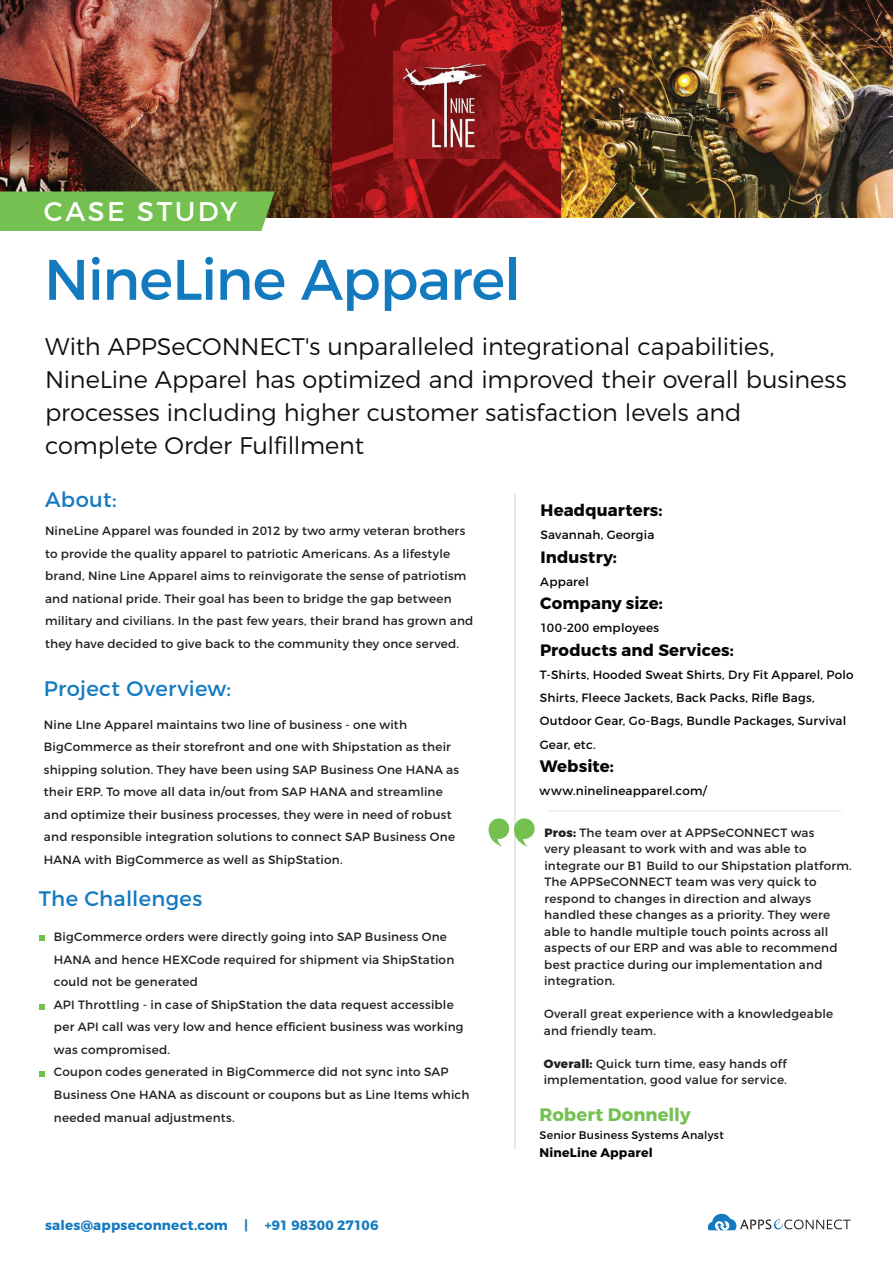
<style>
.page{position:relative;width:893px;height:1263px;background:#fff}
.page>*{position:absolute;margin:0;border:0;box-sizing:border-box;transform-origin:0 0}
.t1{font:57px "Montserrat";letter-spacing:-.02em;color:#147ac0}
.t2{font:27px "Montserrat";letter-spacing:.09em;color:#fff}
.t3{font:300 24px/33px "Montserrat";letter-spacing:-.005em;color:#0d1113}
.t4{font:21px "Montserrat";letter-spacing:.015em;color:#147ac0}
.t5{font:700 18px "Montserrat";color:#74c151}
.t6{font:700 16.5px "Montserrat";letter-spacing:.005em;color:#050504}
.t7{font:700 13.5px "Montserrat";letter-spacing:.015em;color:#147ac0}
.t8{font:700 12.45px "Montserrat";letter-spacing:.015em;color:#050504}
.t9{font:12px/22.5px "Montserrat";letter-spacing:.015em;color:#201f25}
.t10{font:12px/23.2px "Montserrat";letter-spacing:.015em;color:#050504}
.t11{font:11.1px "Montserrat";letter-spacing:.02em;color:#050504}
.s1{font-weight:800}
</style>
<div class="page">
<img style="left:0;top:0;width:893px;height:218px">
<hr style="left:514px;top:493px;width:1px;height:656px;background:#cdcece">
<svg style="left:39px;top:1004px;width:5px;height:5px"></svg>
<svg style="left:39px;top:935px;width:5px;height:5px"></svg>
<svg style="left:708px;top:1214px;width:143px;height:16px"></svg>
<div style="left:0;top:191px;width:275px;height:40px;background:#74c151"></div>
<svg style="left:39px;top:1072px;width:5px;height:5px"></svg>
<svg style="left:488px;top:818px;width:47px;height:28px"></svg>
<hr style="left:547px;top:810px;width:295px;height:1px;background:#e5e5e5">
<h2 class="t2" style="left:44px;top:195px;width:195px">CASE STUDY</h2>
<h1 class="t1" style="left:44px;top:245px;width:478px">NineLine Apparel</h1>
<h3 class="t3" style="left:45px;top:330px;width:803px">With APPSeCONNECT's unparalleled integrational capabilities, NineLine Apparel has optimized and improved their overall business processes including higher customer satisfaction levels and complete Order Fulfillment</h3>
<h3 class="t4" style="left:45px;top:487px;width:73px">About:</h3>
<p class="t9" style="left:45px;top:519px;width:430px">NineLine Apparel was founded in 2012 by two army veteran brothers to provide the quality apparel to patriotic Americans. As a lifestyle brand, Nine Line Apparel aims to reinvigorate the sense of patriotism and national pride. Their goal has been to bridge the gap between military and civilians. In the past few years, their brand has grown and they have decided to give back to the community they once served.</p>
<h3 class="t4" style="left:44px;top:676px;width:189px">Project Overview:</h3>
<p class="t9" style="left:44px;top:713px;width:417px">Nine LIne Apparel maintains two line of business - one with BigCommerce as their storefront and one with Shipstation as their shipping solution. They have been using SAP Business One HANA as their ERP. To move all data in/out from SAP HANA and streamline and optimize their business processes, they were in need of robust and responsible integration solutions to connect SAP Business One HANA with BigCommerce as well as ShipStation.</p>
<h3 class="t4" style="left:39px;top:885px;width:165px">The Challenges</h3>
<p class="t9" style="left:54px;top:926px;width:417px">BigCommerce orders were directly going into SAP Business One HANA and hence HEXCode required for shipment via ShipStation could not be generated<br>API Throttling - in case of ShipStation the data request accessible per API call was very low and hence efficient business was working was compromised.<br>Coupon codes generated in BigCommerce did not sync into SAP Business One HANA as discount or coupons but as Line Items which needed manual adjustments.</p>
<p class="t7" style="left:45px;top:1216px;width:335px">sales@appseconnect.com | +91 98300 27106</p>
<h3 class="t6" style="left:540px;top:500px;width:124px">Headquarters:</h3>
<p class="t10" style="left:540px;top:523px;width:115px">Savannah, Georgia</p>
<h3 class="t6" style="left:540px;top:546px;width:78px">Industry:</h3>
<p class="t10" style="left:540px;top:570px;width:50px">Apparel</p>
<h3 class="t6" style="left:540px;top:593px;width:124px">Company size:</h3>
<p class="t10" style="left:540px;top:616px;width:121px">100-200 employees</p>
<h3 class="t6" style="left:540px;top:639px;width:195px">Products and Services:</h3>
<p class="t10" style="left:540px;top:663px;width:315px">T-Shirts, Hooded Sweat Shirts, Dry Fit Apparel, Polo Shirts, Fleece Jackets, Back Packs, Rifle Bags, Outdoor Gear, Go-Bags, Bundle Packages, Survival Gear, etc.</p>
<h3 class="t6" style="left:540px;top:756px;width:76px">Website:</h3>
<p class="t10" style="left:540px;top:779px;width:169px">www.ninelineapparel.com/</p>
<p class="t9" style="left:544px;top:824px;width:309px;line-height:16.5px"><span class="s1">Pros:</span> The team over at APPSeCONNECT was<br>very pleasant to work with and was able to integrate our B1 Build to our Shipstation platform.<br>The APPSeCONNECT team was very quick to respond to changes in direction and always handled these changes as a priority. They were able to handle multiple touch points across all aspects of our ERP and was able to recommend best practice during our implementation and integration.</p>
<p class="t9" style="left:544px;top:1005px;width:291px;line-height:16.5px">Overall great experience with a knowledgeable and friendly team.</p>
<p class="t9" style="left:544px;top:1055px;width:245px;line-height:16.5px"><span class="s1">Overall:</span> Quick turn time, easy hands off implementation, good value for service.</p>
<h3 class="t5" style="left:539px;top:1104px;width:153px">Robert Donnelly</h3>
<p class="t11" style="left:539px;top:1128px;width:186px">Senior Business Systems Analyst</p>
<p class="t8" style="left:539px;top:1145px;width:115px">NineLine Apparel</p>
</div>
